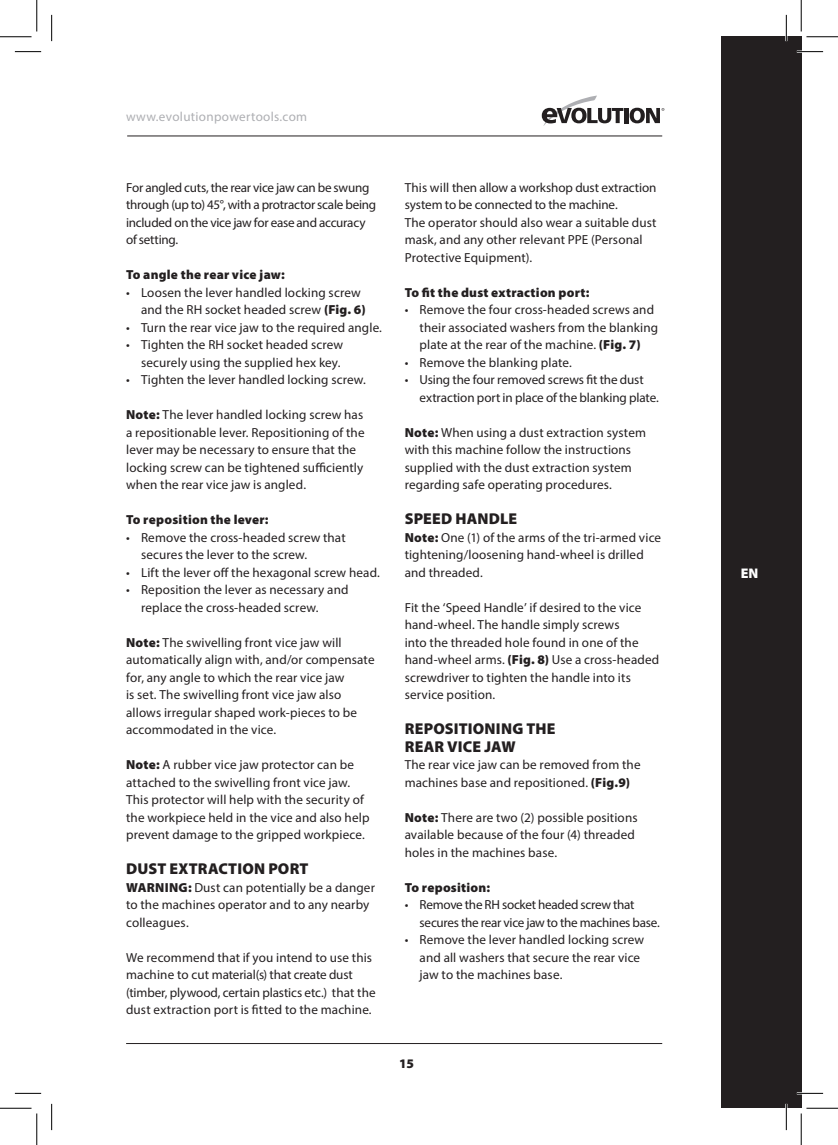
<style>
.page{position:relative;width:838px;height:1145px;background:#fff}
.page>*{position:absolute;margin:0;border:0;box-sizing:border-box;transform-origin:0 0}
.t1{font:900 15.75px/17.5px "Myriad Pro";letter-spacing:.015em;color:#231f20}
.t2{font:900 14px "Myriad Pro";color:#fff}
.t3{font:13.12px/17.5px "Myriad Pro";letter-spacing:.01em;color:#231f20}
.t4{font:13.12px/17.5px "Myriad Pro";letter-spacing:-.02em;color:#231f20}
.t5{font:900 13.12px "Myriad Pro";letter-spacing:.015em;color:#231f20}
.t6{font:13.12px/17.5px "Myriad Pro";letter-spacing:-.01em;color:#231f20}
.t7{font:13.12px "Myriad Pro";letter-spacing:.025em;color:#aeafb3}
.s1{font-weight:900}
</style>
<div class="page">
<svg style="left:541px;top:96px;width:82px;height:30px"></svg>
<hr style="left:624px;top:108px;width:4px;height:15px;background:#231f20">
<svg style="left:629px;top:108px;width:35px;height:15px"></svg>
<hr style="left:127px;top:136px;width:535px;height:1px;background:#231f20">
<hr style="left:126px;top:1043px;width:536px;height:1px;background:#231f20">
<div style="left:721px;top:37px;width:80px;height:1071px;background:#231f20"></div>
<hr style="left:796px;top:51px;width:27px;height:2px;background:#fff">
<hr style="left:796px;top:1092px;width:27px;height:2px;background:#fff">
<hr style="left:785px;top:15px;width:2px;height:26px;background:#fff">
<hr style="left:785px;top:1104px;width:2px;height:26px;background:#fff">
<svg style="left:15px;top:51px;width:26px;height:1px"></svg>
<svg style="left:796px;top:51px;width:27px;height:1px"></svg>
<svg style="left:15px;top:1093px;width:26px;height:1px"></svg>
<svg style="left:796px;top:1093px;width:27px;height:1px"></svg>
<svg style="left:51px;top:15px;width:1px;height:26px"></svg>
<svg style="left:51px;top:1104px;width:1px;height:26px"></svg>
<svg style="left:786px;top:15px;width:1px;height:26px"></svg>
<svg style="left:786px;top:1104px;width:1px;height:26px"></svg>
<hr style="left:0;top:36px;width:32px;height:1px;background:#000">
<hr style="left:806px;top:36px;width:31px;height:1px;background:#000">
<hr style="left:0;top:1108px;width:32px;height:1px;background:#000">
<hr style="left:806px;top:1108px;width:31px;height:1px;background:#000">
<hr style="left:36px;top:0;width:1px;height:32px;background:#000">
<hr style="left:36px;top:1113px;width:1px;height:32px;background:#000">
<hr style="left:800px;top:0;width:1px;height:32px;background:#000">
<hr style="left:800px;top:1113px;width:1px;height:32px;background:#000">
<p class="t7" style="left:126px;top:108px;width:183px">www.evolutionpowertools.com</p>
<p class="t4" style="left:126px;top:178px;width:252px">For angled cuts, the rear vice jaw can be swung through (up to) 45°, with a protractor scale being included on the vice jaw for ease and accuracy of setting.</p>
<p class="t5" style="left:126px;top:266px;width:160px">To angle the rear vice jaw:</p>
<p class="t3" style="left:141px;top:283px;width:226px;text-indent:-15px">• Loosen the lever handled locking screw and the RH socket headed screw <span class="s1">(Fig. 6)</span></p>
<p class="t3" style="left:126px;top:318px;width:257px">• Turn the rear vice jaw to the required angle.</p>
<p class="t3" style="left:126px;top:336px;width:218px;text-align:right">• Tighten the RH socket headed screw securely using the supplied hex key.</p>
<p class="t3" style="left:126px;top:371px;width:241px">• Tighten the lever handled locking screw.</p>
<p class="t3" style="left:126px;top:406px;width:240px"><span class="s1">Note:</span> The lever handled locking screw has a repositionable lever. Repositioning of the lever may be necessary to ensure that the locking screw can be tightened sufficiently when the rear vice jaw is angled.</p>
<p class="t5" style="left:126px;top:511px;width:144px">To reposition the lever:</p>
<p class="t3" style="left:141px;top:528px;width:206px;text-indent:-15px">• Remove the cross-headed screw that secures the lever to the screw.</p>
<p class="t3" style="left:126px;top:563px;width:255px">• Lift the lever off the hexagonal screw head.</p>
<p class="t3" style="left:141px;top:581px;width:209px;text-indent:-15px">• Reposition the lever as necessary and replace the cross-headed screw.</p>
<p class="t3" style="left:126px;top:633px;width:250px"><span class="s1">Note:</span> The swivelling front vice jaw will automatically align with, and/or compensate for, any angle to which the rear vice jaw<br>is set. The swivelling front vice jaw also allows irregular shaped work-pieces to be accommodated in the vice.</p>
<p class="t3" style="left:126px;top:756px;width:245px"><span class="s1">Note:</span> A rubber vice jaw protector can be attached to the swivelling front vice jaw.<br>This protector will help with the security of the workpiece held in the vice and also help prevent damage to the gripped workpiece.</p>
<p class="t1" style="left:126px;top:860px;width:184px">DUST EXTRACTION PORT</p>
<p class="t3" style="left:126px;top:878px;width:250px"><span class="s1">WARNING:</span> Dust can potentially be a danger to the machines operator and to any nearby colleagues.</p>
<p class="t3" style="left:126px;top:948px;width:251px">We recommend that if you intend to use this machine to cut material(s) that create dust (timber, plywood, certain plastics etc.) that the dust extraction port is fitted to the machine.</p>
<p class="t3" style="left:404px;top:178px;width:253px">This will then allow a workshop dust extraction system to be connected to the machine.<br>The operator should also wear a suitable dust mask, and any other relevant PPE (Personal Protective Equipment).</p>
<p class="t5" style="left:404px;top:283px;width:186px">To fit the dust extraction port:</p>
<p class="t3" style="left:419px;top:301px;width:240px;text-indent:-15px">• Remove the four cross-headed screws and their associated washers from the blanking plate at the rear of the machine. <span class="s1">(Fig. 7)</span></p>
<p class="t3" style="left:404px;top:353px;width:169px">• Remove the blanking plate.</p>
<p class="t6" style="left:419px;top:371px;width:241px;text-indent:-15px">• Using the four removed screws fit the dust extraction port in place of the blanking plate.</p>
<p class="t3" style="left:404px;top:423px;width:243px"><span class="s1">Note:</span> When using a dust extraction system with this machine follow the instructions supplied with the dust extraction system regarding safe operating procedures.</p>
<p class="t1" style="left:404px;top:510px;width:114px">SPEED HANDLE</p>
<p class="t3" style="left:404px;top:528px;width:258px"><span class="s1">Note:</span> One (1) of the arms of the tri-armed vice tightening/loosening hand-wheel is drilled and threaded.</p>
<p class="t3" style="left:404px;top:598px;width:256px">Fit the ‘Speed Handle’ if desired to the vice hand-wheel. The handle simply screws<br>into the threaded hole found in one of the hand-wheel arms. <span class="s1">(Fig. 8)</span> Use a cross-headed screwdriver to tighten the handle into its service position.</p>
<p class="t1" style="left:404px;top:720px;width:152px">REPOSITIONING THE<br>REAR VICE JAW</p>
<p class="t3" style="left:404px;top:756px;width:237px">The rear vice jaw can be removed from the machines base and repositioned. <span class="s1">(Fig.9)</span></p>
<p class="t3" style="left:404px;top:808px;width:234px"><span class="s1">Note:</span> There are two (2) possible positions available because of the four (4) threaded holes in the machines base.</p>
<p class="t5" style="left:404px;top:878px;width:87px">To reposition:</p>
<p class="t4" style="left:419px;top:896px;width:242px;text-indent:-15px">• Remove the RH socket headed screw that secures the rear vice jaw to the machines base.</p>
<p class="t3" style="left:419px;top:931px;width:226px;text-indent:-15px">• Remove the lever handled locking screw and all washers that secure the rear vice jaw to the machines base.</p>
<p class="t5" style="left:399px;top:1055px;width:17px">15</p>
<p class="t2" style="left:740px;top:564px;width:19px">EN</p>
</div>
